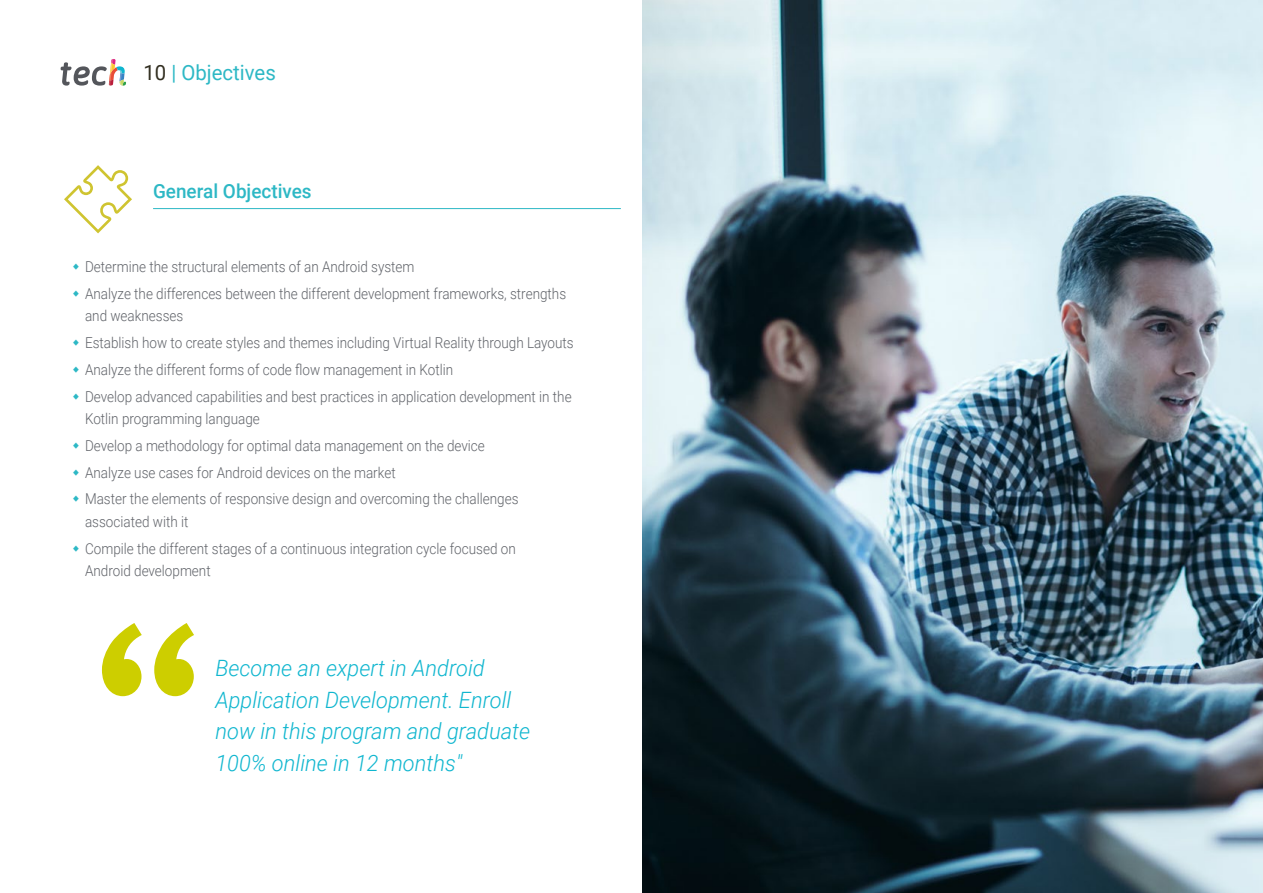
<style>
.page{position:relative;width:1263px;height:893px;background:#fff}
.page>*{position:absolute;margin:0;border:0;box-sizing:border-box;transform-origin:0 0}
.t1{font:italic 300 22.5px/31.5px "Roboto";color:#0fb6cf}
.t2{font:21px "Roboto";color:#2db8c5}
.t3{font:500 19.5px "Roboto";color:#2db8c5}
.t4{font:300 15px/26.7px "Roboto";color:#61646a;scale:.9 1}
.s1{color:#312e20}
</style>
<div class="page">
<hr style="left:153px;top:208px;width:468px;height:1px;background:#2db8c5">
<svg style="left:64px;top:165px;width:68px;height:68px"></svg>
<svg style="left:61px;top:59px;width:65px;height:27px"></svg>
<img style="left:642px;top:0;width:621px;height:893px">
<svg style="left:102px;top:623px;width:92px;height:73px"></svg>
<h2 class="t2" style="left:144px;top:57px;width:134px"><span class="s1">10</span> | Objectives</h2>
<h3 class="t3" style="left:153px;top:177px;width:160px">General Objectives</h3>
<p class="t4" style="left:85px;top:253px;width:536px">Determine the structural elements of an Android system<br>Analyze the differences between the different development frameworks, strengths</p>
<p class="t4" style="left:85px;top:302px;width:544px">and weaknesses<br>Establish how to create styles and themes including Virtual Reality through Layouts Analyze the different forms of code flow management in Kotlin<br>Develop advanced capabilities and best practices in application development in the</p>
<p class="t4" style="left:85px;top:405px;width:483px">Kotlin programming language<br>Develop a methodology for optimal data management on the device Analyze use cases for Android devices on the market<br>Master the elements of responsive design and overcoming the challenges</p>
<p class="t4" style="left:85px;top:508px;width:480px">associated with it<br>Compile the different stages of a continuous integration cycle focused on</p>
<p class="t4" style="left:85px;top:557px;width:141px">Android development</p>
<h1 class="t1" style="left:215px;top:652px;width:316px">Become an expert in Android<br>Application Development. Enroll now in this program and graduate<br>100% online in 12 months"</h1>
</div>
